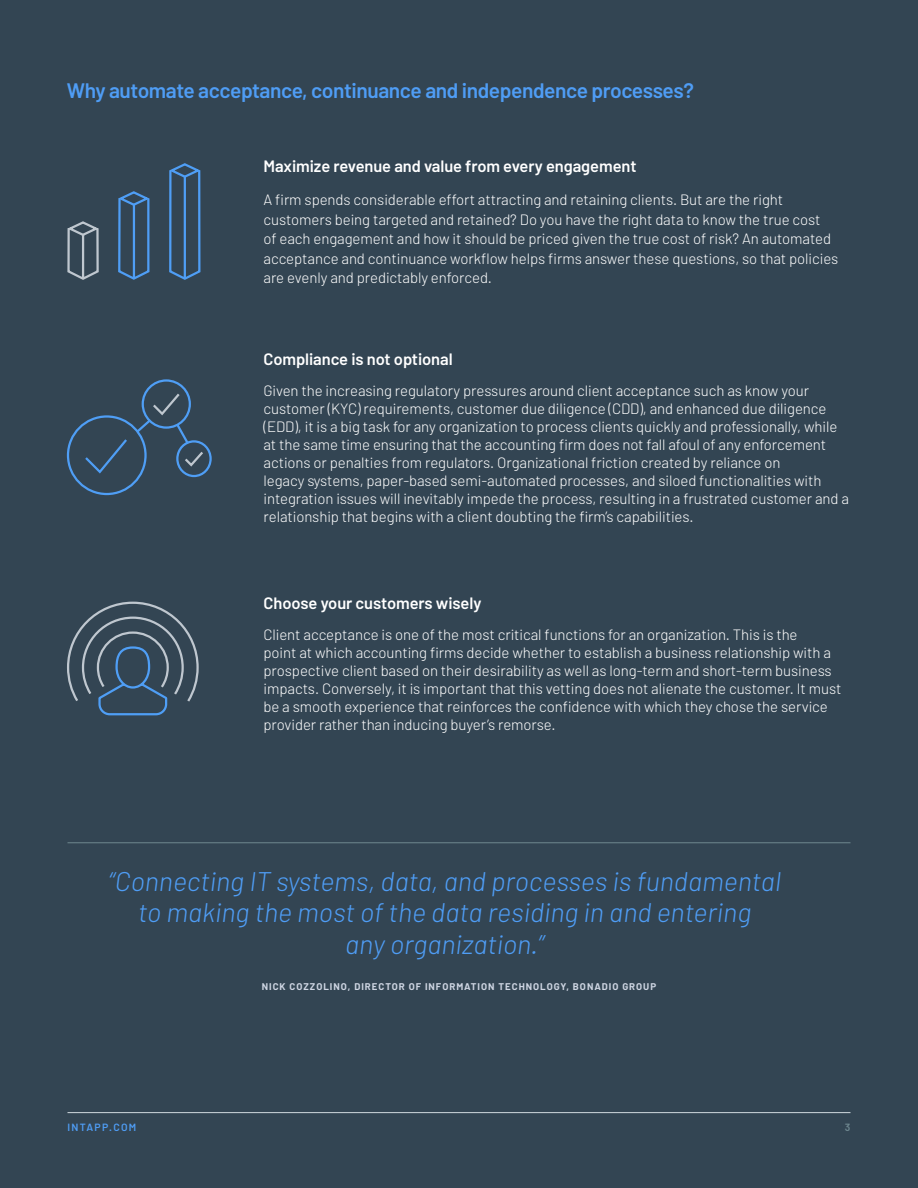
<style>
.page{position:relative;width:918px;height:1188px;background:#334553}
.page>*{position:absolute;margin:0;border:0;box-sizing:border-box;transform-origin:0 0}
.t1{font:italic 300 27px/31.5px "Barlow";color:#4f9df5;text-align:center}
.t2{font:600 21px "Barlow";letter-spacing:-.02em;color:#4f9df5}
.t3{font:600 16.5px "Barlow";letter-spacing:-.005em;color:#fff}
.t4{font:300 15px/18px "Barlow";letter-spacing:-.005em;color:#fff}
.t5{font:600 10.5px "Barlow";letter-spacing:.12em;color:#4f9df5}
.t6{font:600 10.5px "Barlow";color:#6e878f}
.t7{font:700 9.75px "Barlow";letter-spacing:.1em;color:#cfd6e3}
</style>
<div class="page">
<hr style="left:68px;top:1112px;width:782px;height:1px;background:#d1d9de">
<hr style="left:68px;top:842px;width:782px;height:1px;background:#6e878f">
<svg style="left:67px;top:221px;width:32px;height:59px"></svg>
<svg style="left:118px;top:163px;width:83px;height:117px"></svg>
<div style="left:176px;top:440px;width:36px;height:37px;border:2px solid #4f9ef5;border-radius:50%"></div>
<svg style="left:66px;top:379px;width:139px;height:117px"></svg>
<svg style="left:67px;top:601px;width:132px;height:115px"></svg>
<h2 class="t2" style="left:67px;top:77px;width:628px">Why automate acceptance, continuance and independence processes?</h2>
<p class="t3" style="left:264px;top:156px;width:375px">Maximize revenue and value from every engagement</p>
<p class="t4" style="left:264px;top:189px;width:576px;line-height:19.5px">A firm spends considerable effort attracting and retaining clients. But are the right customers being targeted and retained? Do you have the right data to know the true cost<br>of each engagement and how it should be priced given the true cost of risk? An automated acceptance and continuance workflow helps firms answer these questions, so that policies are evenly and predictably enforced.</p>
<p class="t3" style="left:264px;top:349px;width:191px">Compliance is not optional</p>
<p class="t4" style="left:264px;top:381px;width:587px">Given the increasing regulatory pressures around client acceptance such as know your customer (KYC) requirements, customer due diligence (CDD), and enhanced due diligence (EDD), it is a big task for any organization to process clients quickly and professionally, while at the same time ensuring that the accounting firm does not fall afoul of any enforcement actions or penalties from regulators. Organizational friction created by reliance on<br>legacy systems, paper-based semi-automated processes, and siloed functionalities with integration issues will inevitably impede the process, resulting in a frustrated customer and a relationship that begins with a client doubting the firm’s capabilities.</p>
<p class="t3" style="left:264px;top:592px;width:219px">Choose your customers wisely</p>
<p class="t4" style="left:264px;top:625px;width:580px">Client acceptance is one of the most critical functions for an organization. This is the<br>point at which accounting firms decide whether to establish a business relationship with a prospective client based on their desirability as well as long-term and short-term business impacts. Conversely, it is important that this vetting does not alienate the customer. It must be a smooth experience that reinforces the confidence with which they chose the service provider rather than inducing buyer’s remorse.</p>
<h1 class="t1" style="left:109px;top:865px;width:674px">“Connecting IT systems, data, and processes is fundamental to making the most of the data residing in and entering<br>any organization.”</h1>
<p class="t7" style="left:262px;top:981px;width:396px">NICK COZZOLINO, DIRECTOR OF INFORMATION TECHNOLOGY, BONADIO GROUP</p>
<p class="t5" style="left:68px;top:1121px;width:70px">INTAPP.COM</p>
<p class="t6" style="left:845px;top:1121px;width:7px">3</p>
</div>
